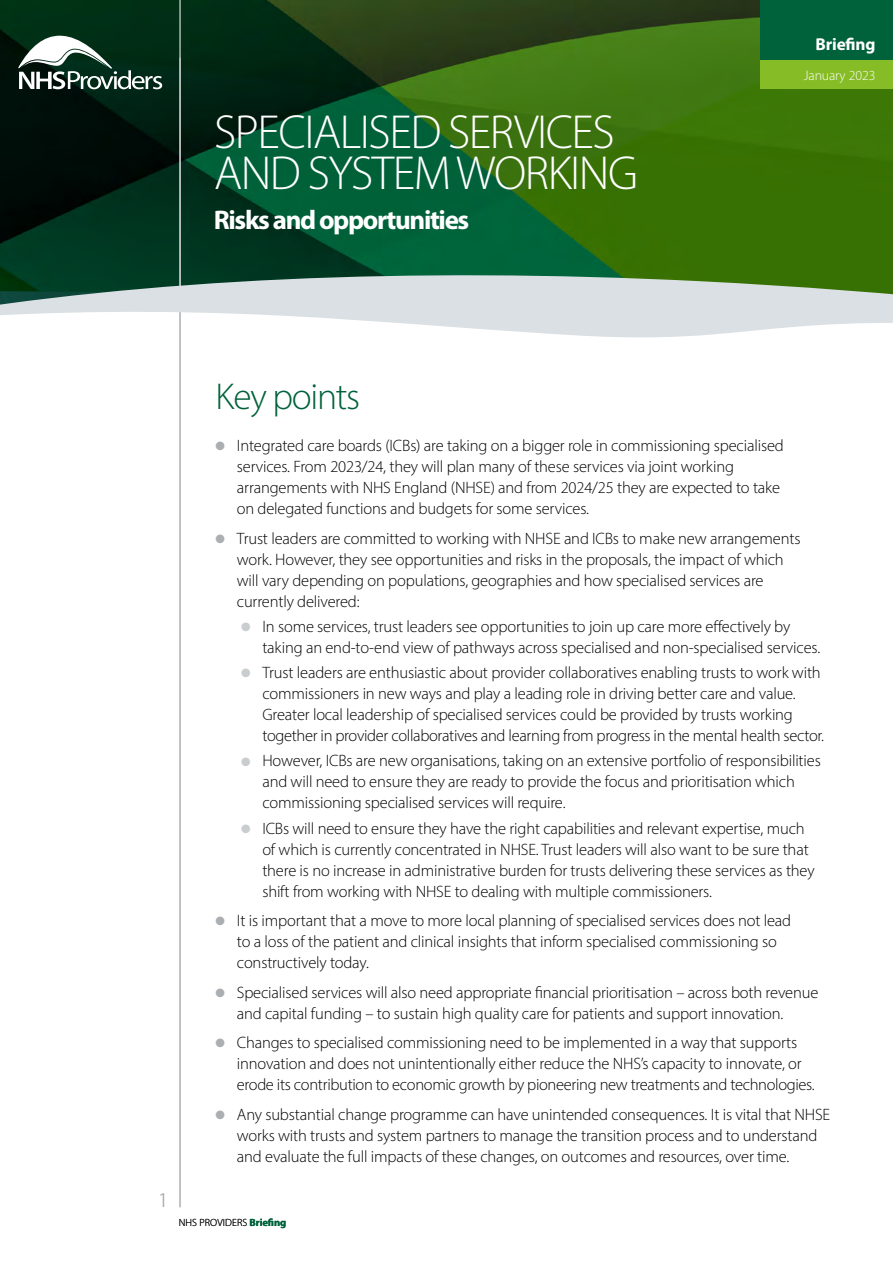
<style>
.page{position:relative;width:893px;height:1263px;background:#fff}
.page>*{position:absolute;margin:0;border:0;box-sizing:border-box;transform-origin:0 0}
.t1{font:300 48px/40.5px "Myriad Pro";letter-spacing:-.03em;color:#fff}
.t2{font:300 37.5px "Myriad Pro";letter-spacing:-.035em;color:#00623a}
.t3{font:700 27px "Myriad Pro";letter-spacing:-.05em;color:#fff}
.t4{font:300 21px "Myriad Pro";color:#acafb2}
.t5{font:700 17.25px "Myriad Pro";letter-spacing:-.01em;color:#fff}
.t6{font:300 16.5px/21px "Myriad Pro";letter-spacing:-.01em;color:#000}
.t7{font:300 13.8px "Myriad Pro";letter-spacing:-.01em;color:#fff}
.t8{font:300 10.5px "Myriad Pro";letter-spacing:.01em;color:#000}
.s1{color:#acafb2}
.s2{color:#cacdcf}
.s3{font-weight:700;color:#00623a}
</style>
<div class="page">
<img style="left:0;top:0;width:893px;height:234px">
<hr style="left:180px;top:58px;width:1px;height:1149px;background:#acafb2">
<svg style="left:18px;top:36px;width:144px;height:53px"></svg>
<div style="left:761px;top:0;width:132px;height:86px;background:#00623a"></div>
<div style="left:761px;top:60px;width:132px;height:29px;background:#86bc25"></div>
<hr style="left:180px;top:0;width:1px;height:292px;background:#fff">
<svg style="left:0;top:234px;width:893px;height:184px"></svg>
<h1 class="t1" style="left:214px;top:112px;width:425px">SPECIALISED SERVICES<br>AND SYSTEM WORKING</h1>
<h3 class="t3" style="left:214px;top:202px;width:257px">Risks and opportunities</h3>
<p class="t5" style="left:815px;top:33px;width:62px">Briefing</p>
<p class="t7" style="left:804px;top:67px;width:73px">January 2023</p>
<p class="t4" style="left:158px;top:1187px;width:12px">1</p>
<h2 class="t2" style="left:216px;top:374px;width:146px">Key points</h2>
<p class="t6" style="left:237px;top:435px;width:548px;text-indent:-21px"><span class="s1">●</span> Integrated care boards (ICBs) are taking on a bigger role in commissioning specialised services. From 2023/24, they will plan many of these services via joint working arrangements with NHS England (NHSE) and from 2024/25 they are expected to take on delegated functions and budgets for some services.</p>
<p class="t6" style="left:237px;top:527px;width:565px;text-indent:-21px"><span class="s1">●</span> Trust leaders are committed to working with NHSE and ICBs to make new arrangements work. However, they see opportunities and risks in the proposals, the impact of which will vary depending on populations, geographies and how specialised services are currently delivered:</p>
<p class="t6" style="left:262px;top:616px;width:559px;text-indent:-21px"><span class="s2">●</span> In some services, trust leaders see opportunities to join up care more effectively by taking an end-to-end view of pathways across specialised and non-specialised services.</p>
<p class="t6" style="left:262px;top:662px;width:563px;text-indent:-21px"><span class="s2">●</span> Trust leaders are enthusiastic about provider collaboratives enabling trusts to work with commissioners in new ways and play a leading role in driving better care and value.<br>Greater local leadership of specialised services could be provided by trusts working together in provider collaboratives and learning from progress in the mental health sector.</p>
<p class="t6" style="left:262px;top:750px;width:560px;text-indent:-21px"><span class="s2">●</span> However, ICBs are new organisations, taking on an extensive portfolio of responsibilities and will need to ensure they are ready to provide the focus and prioritisation which commissioning specialised services will require.</p>
<p class="t6" style="left:262px;top:817px;width:554px;text-indent:-21px"><span class="s2">●</span> ICBs will need to ensure they have the right capabilities and relevant expertise, much of which is currently concentrated in NHSE. Trust leaders will also want to be sure that there is no increase in administrative burden for trusts delivering these services as they shift from working with NHSE to dealing with multiple commissioners.</p>
<p class="t6" style="left:237px;top:910px;width:556px;text-indent:-21px"><span class="s1">●</span> It is important that a move to more local planning of specialised services does not lead to a loss of the patient and clinical insights that inform specialised commissioning so constructively today.</p>
<p class="t6" style="left:237px;top:981px;width:583px;text-indent:-21px"><span class="s1">●</span> Specialised services will also need appropriate financial prioritisation – across both revenue and capital funding – to sustain high quality care for patients and support innovation.</p>
<p class="t6" style="left:237px;top:1032px;width:579px;text-indent:-21px"><span class="s1">●</span> Changes to specialised commissioning need to be implemented in a way that supports innovation and does not unintentionally either reduce the NHS’s capacity to innovate, or erode its contribution to economic growth by pioneering new treatments and technologies.</p>
<p class="t6" style="left:237px;top:1103px;width:595px;text-indent:-21px"><span class="s1">●</span> Any substantial change programme can have unintended consequences. It is vital that NHSE works with trusts and system partners to manage the transition process and to understand and evaluate the full impacts of these changes, on outcomes and resources, over time.</p>
<p class="t8" style="left:179px;top:1216px;width:109px">NHS PROVIDERS <span class="s3">Briefing</span></p>
</div>
